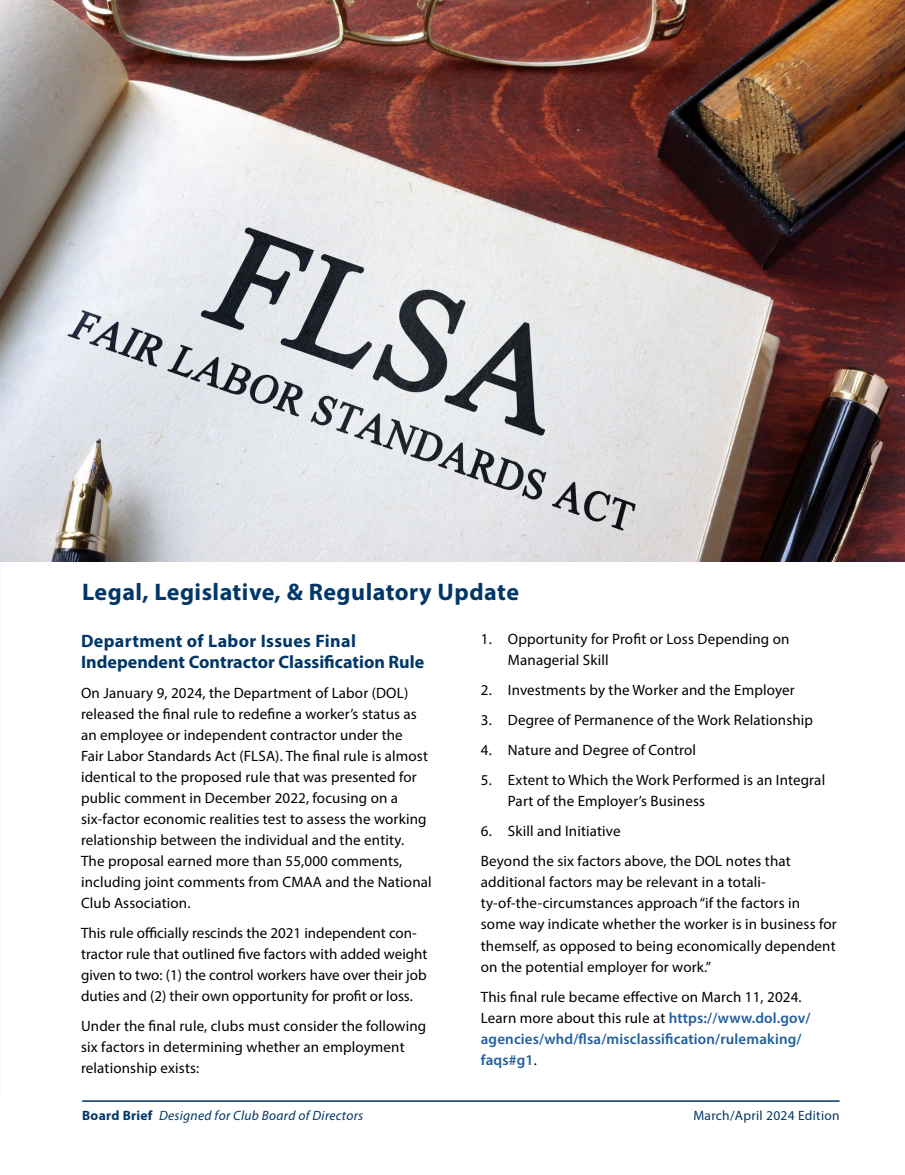
<style>
.page{position:relative;width:905px;height:1175px;background:#fff}
.page>*{position:absolute;margin:0;border:0;box-sizing:border-box;transform-origin:0 0}
.t1{font:700 24px "Myriad Pro";letter-spacing:.02em;color:#003768}
.t2{font:700 18px/21px "Myriad Pro";color:#003768}
.t3{font:15px/21px "Myriad Pro";letter-spacing:.01em;color:#000}
.t4{font:600 15px/21px "Myriad Pro";letter-spacing:.01em;color:#215e9e}
.t5{font:italic 13.5px "Myriad Pro";letter-spacing:.02em;color:#003768}
.t6{font:13.5px "Myriad Pro";letter-spacing:.02em;color:#003768}
.s1{font-weight:400;color:#000}
.s2{font-weight:700;font-style:normal}
</style>
<div class="page">
<hr style="left:82px;top:1100px;width:757px;height:1px;background:#003768">
<img style="left:0;top:0;width:904px;height:561px">
<h1 class="t1" style="left:82px;top:576px;width:438px">Legal, Legislative, &amp; Regulatory Update</h1>
<p class="t2" style="left:81px;top:629px;width:345px">Department of Labor Issues Final<br>Independent Contractor Classification Rule</p>
<p class="t3" style="left:81px;top:682px;width:352px">On January 9, 2024, the Department of Labor (DOL) released the final rule to redefine a worker’s status as an employee or independent contractor under the<br>Fair Labor Standards Act (FLSA). The final rule is almost identical to the proposed rule that was presented for public comment in December 2022, focusing on a six-factor economic realities test to assess the working relationship between the individual and the entity.<br>The proposal earned more than 55,000 comments, including joint comments from CMAA and the National Club Association.</p>
<p class="t3" style="left:81px;top:922px;width:348px">This rule officially rescinds the 2021 independent con&shy;tractor rule that outlined five factors with added weight given to two: (1) the control workers have over their job duties and (2) their own opportunity for profit or loss.</p>
<p class="t3" style="left:81px;top:1015px;width:347px">Under the final rule, clubs must consider the following six factors in determining whether an employment relationship exists:</p>
<p class="t3" style="left:508px;top:628px;width:283px;text-indent:-27px">1. Opportunity for Profit or Loss Depending on<br>Managerial Skill</p>
<p class="t3" style="left:481px;top:679px;width:315px">2. Investments by the Worker and the Employer</p>
<p class="t3" style="left:481px;top:709px;width:334px">3. Degree of Permanence of the Work Relationship</p>
<p class="t3" style="left:481px;top:739px;width:217px">4. Nature and Degree of Control</p>
<p class="t3" style="left:508px;top:769px;width:319px;text-indent:-27px">5. Extent to Which the Work Performed is an Integral<br>Part of the Employer’s Business</p>
<p class="t3" style="left:481px;top:816px;width:311px;line-height:30px">6. Skill and Initiative<br>Beyond the six factors above, the DOL notes that</p>
<p class="t3" style="left:481px;top:871px;width:357px">additional factors may be relevant in a totali&shy;ty-of-the-circumstances approach “if the factors in some way indicate whether the worker is in business for themself, as opposed to being economically dependent on the potential employer for work.”</p>
<p class="t4" style="left:481px;top:985px;width:331px"><span class="s1">This final rule became effective on March 11, 2024.<br>Learn more about this rule at</span> https://www.dol.gov/ agencies/whd/flsa/misclassification/rulemaking/ faqs#g1<span class="s1">.</span></p>
<p class="t5" style="left:82px;top:1107px;width:283px"><span class="s2">Board Brief</span> Designed for Club Board of Directors</p>
<p class="t6" style="left:693px;top:1107px;width:148px">March/April 2024 Edition</p>
</div>
